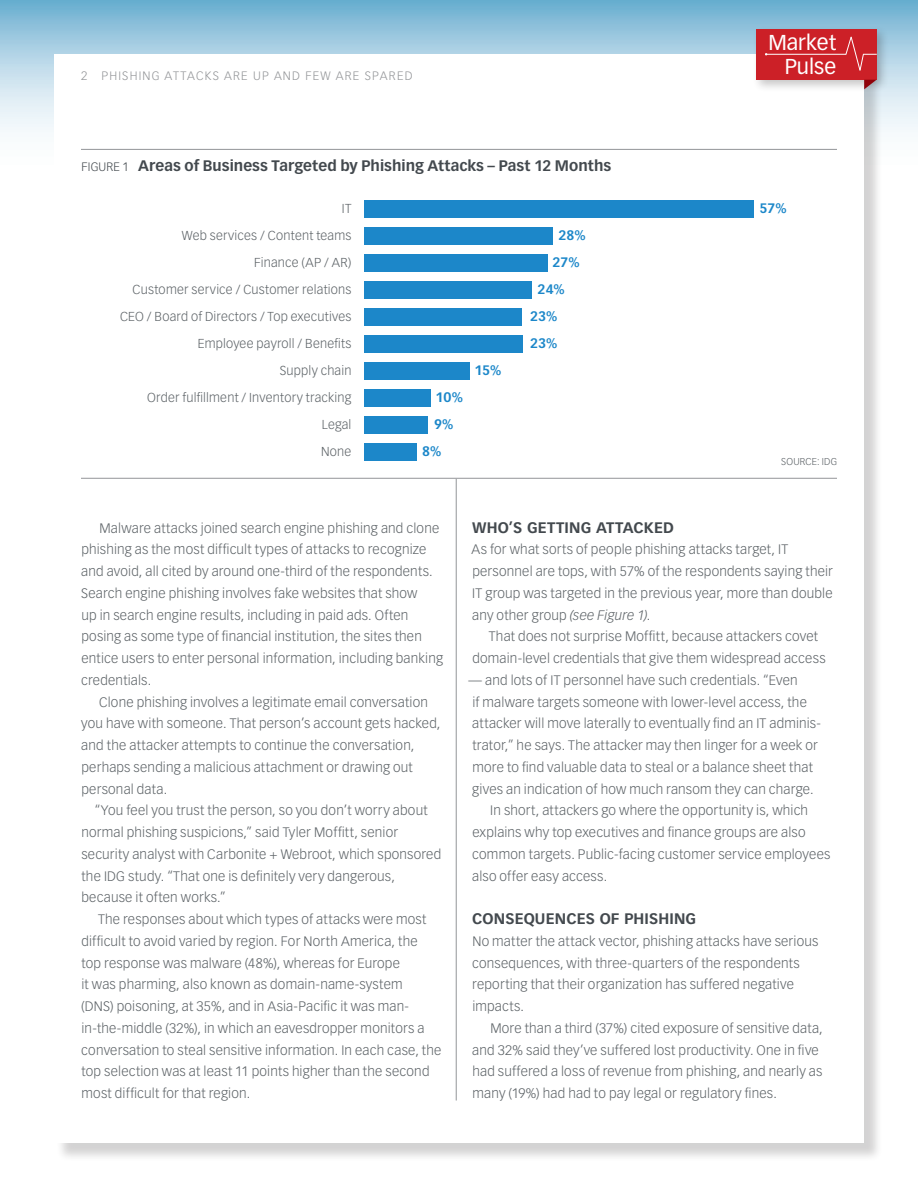
<style>
.page{position:relative;width:918px;height:1188px;background:#fff}
.page>*{position:absolute;margin:0;border:0;box-sizing:border-box;transform-origin:0 0}
.t1{font:21.15px "Vectora LT Pro";color:#fff}
.chart{font:700 15px "Vectora LT Pro";letter-spacing:.005em;color:#43494e}
.sub{font:700 15px "Vectora LT Pro";letter-spacing:.01em;color:#43494e}
.body{font:300 13.5px/21.8px "Vectora LT Pro";letter-spacing:.015em;color:#5c6266}
.chart_body{font:700 13.5px "Vectora LT Pro";letter-spacing:-.005em;color:#1c87c9}
.chart_body-2{font:300 12.75px "Vectora LT Pro";letter-spacing:.015em;color:#5c6266}
.t2{font:300 12px "Vectora LT Pro";letter-spacing:.1em;color:#939598}
.t3{font:300 9.75px "Vectora LT Pro";letter-spacing:.02em;color:#5c6266}
.s1{font-weight:300;font-size:12px}
.s2{font-style:italic}
</style>
<div class="page">
<svg style="left:0;top:0;width:918px;height:132px;background:#95c5dd"></svg>
<div style="left:56px;top:56px;width:827px;height:1106px;background:#231f20;opacity:.2"></div>
<div style="left:54px;top:54px;width:810px;height:1089px;background:#fff"></div>
<div style="left:753px;top:26px;width:136px;height:67px;background:#231f20;opacity:.25"></div>
<div style="left:756px;top:29px;width:121px;height:51px;background:#cc2027"></div>
<hr style="left:766px;top:54px;width:80px;height:1px;background:#fff">
<svg style="left:845px;top:36px;width:32px;height:35px"></svg>
<svg style="left:864px;top:80px;width:13px;height:9px"></svg>
<hr style="left:81px;top:149px;width:756px;height:1px;background:#939598">
<hr style="left:81px;top:478px;width:756px;height:1px;background:#939598">
<hr style="left:456px;top:479px;width:1px;height:622px;background:#939598">
<div style="left:364px;top:201px;width:390px;height:17px;background:#1c87c9"></div>
<div style="left:364px;top:228px;width:189px;height:17px;background:#1c87c9"></div>
<div style="left:364px;top:255px;width:184px;height:17px;background:#1c87c9"></div>
<div style="left:364px;top:282px;width:168px;height:17px;background:#1c87c9"></div>
<div style="left:364px;top:309px;width:158px;height:17px;background:#1c87c9"></div>
<div style="left:364px;top:336px;width:159px;height:17px;background:#1c87c9"></div>
<div style="left:364px;top:363px;width:106px;height:17px;background:#1c87c9"></div>
<div style="left:364px;top:390px;width:67px;height:17px;background:#1c87c9"></div>
<div style="left:364px;top:417px;width:64px;height:17px;background:#1c87c9"></div>
<div style="left:364px;top:444px;width:53px;height:17px;background:#1c87c9"></div>
<p class="t2" style="left:81px;top:68px;width:333px">2 PHISHING ATTACKS ARE UP AND FEW ARE SPARED</p>
<p class="t1" style="left:768px;top:30px;width:69px">Market</p>
<p class="t1" style="left:785px;top:54px;width:53px">Pulse</p>
<p class="chart" style="left:82px;top:157px;width:531px"><span class="s1">FIGURE 1</span> Areas of Business Targeted by Phishing Attacks – Past 12 Months</p>
<p class="chart_body-2" style="left:342px;top:201px;width:11px">IT</p>
<p class="chart_body" style="left:760px;top:200px;width:29px">57%</p>
<p class="chart_body-2" style="left:182px;top:228px;width:171px">Web services / Content teams</p>
<p class="chart_body" style="left:559px;top:227px;width:29px">28%</p>
<p class="chart_body-2" style="left:254px;top:255px;width:99px">Finance (AP / AR)</p>
<p class="chart_body" style="left:553px;top:254px;width:29px">27%</p>
<p class="chart_body-2" style="left:133px;top:282px;width:220px">Customer service / Customer relations</p>
<p class="chart_body" style="left:538px;top:281px;width:29px">24%</p>
<p class="chart_body-2" style="left:120px;top:309px;width:233px">CEO / Board of Directors / Top executives</p>
<p class="chart_body" style="left:530px;top:308px;width:29px">23%</p>
<p class="chart_body-2" style="left:198px;top:336px;width:155px">Employee payroll / Benefits</p>
<p class="chart_body" style="left:530px;top:335px;width:29px">23%</p>
<p class="chart_body-2" style="left:280px;top:363px;width:73px">Supply chain</p>
<p class="chart_body" style="left:475px;top:362px;width:28px">15%</p>
<p class="chart_body-2" style="left:147px;top:390px;width:206px">Order fulfillment / Inventory tracking</p>
<p class="chart_body" style="left:436px;top:389px;width:29px">10%</p>
<p class="chart_body-2" style="left:322px;top:417px;width:31px">Legal</p>
<p class="chart_body" style="left:434px;top:416px;width:21px">9%</p>
<p class="chart_body-2" style="left:321px;top:444px;width:32px">None</p>
<p class="chart_body" style="left:422px;top:443px;width:21px">8%</p>
<p class="t3" style="left:781px;top:455px;width:57px">SOURCE: IDG</p>
<p class="body" style="left:81px;top:517px;width:363px;text-indent:18px">Malware attacks joined search engine phishing and clone phishing as the most difficult types of attacks to recognize and avoid, all cited by around one-third of the respondents.<br>Search engine phishing involves fake websites that show<br>up in search engine results, including in paid ads. Often posing as some type of financial institution, the sites then entice users to enter personal information, including banking credentials.</p>
<p class="body" style="left:81px;top:691px;width:361px;text-indent:18px">Clone phishing involves a legitimate email conversation you have with someone. That person’s account gets hacked, and the attacker attempts to continue the conversation, perhaps sending a malicious attachment or drawing out personal data.</p>
<p class="body" style="left:81px;top:800px;width:361px;text-indent:14px">“You feel you trust the person, so you don’t worry about normal phishing suspicions,” said Tyler Moffitt, senior security analyst with Carbonite + Webroot, which sponsored the IDG study. “That one is definitely very dangerous, because it often works.”</p>
<p class="body" style="left:81px;top:908px;width:362px;text-indent:17px">The responses about which types of attacks were most difficult to avoid varied by region. For North America, the<br>top response was malware (48%), whereas for Europe<br>it was pharming, also known as domain-name-system<br>(DNS) poisoning, at 35%, and in Asia-Pacific it was man&shy;in-the-middle (32%), in which an eavesdropper monitors a conversation to steal sensitive information. In each case, the top selection was at least 11 points higher than the second most difficult for that region.</p>
<p class="sub" style="left:472px;top:518px;width:203px">WHO’S GETTING ATTACKED</p>
<p class="body" style="left:472px;top:539px;width:363px">As for what sorts of people phishing attacks target, IT personnel are tops, with 57% of the respondents saying their IT group was targeted in the previous year, more than double any other group <span class="s2">(see Figure 1)</span>.</p>
<p class="body" style="left:472px;top:626px;width:355px;text-indent:17px">That does not surprise Moffitt, because attackers covet domain-level credentials that give them widespread access</p>
<p class="body" style="left:469px;top:669px;width:354px">— and lots of IT personnel have such credentials. “Even<br>if malware targets someone with lower-level access, the attacker will move laterally to eventually find an IT adminis&shy;trator,” he says. The attacker may then linger for a week or more to find valuable data to steal or a balance sheet that gives an indication of how much ransom they can charge.</p>
<p class="body" style="left:472px;top:800px;width:360px;text-indent:18px">In short, attackers go where the opportunity is, which explains why top executives and finance groups are also common targets. Public-facing customer service employees also offer easy access.</p>
<p class="sub" style="left:472px;top:909px;width:225px">CONSEQUENCES OF PHISHING</p>
<p class="body" style="left:472px;top:930px;width:348px">No matter the attack vector, phishing attacks have serious consequences, with three-quarters of the respondents reporting that their organization has suffered negative impacts.</p>
<p class="body" style="left:472px;top:1017px;width:352px;text-indent:18px">More than a third (37%) cited exposure of sensitive data, and 32% said they’ve suffered lost productivity. One in five had suffered a loss of revenue from phishing, and nearly as many (19%) had had to pay legal or regulatory fines.</p>
</div>
